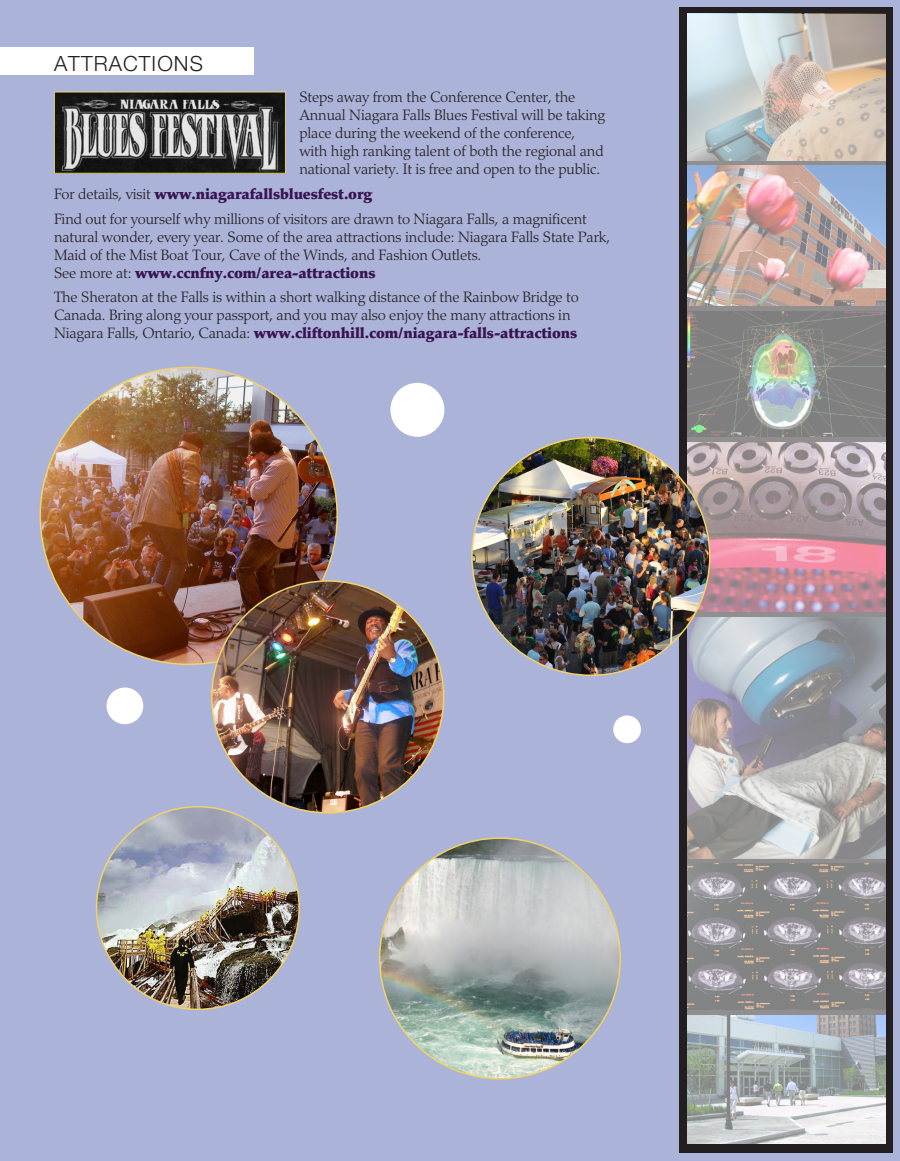
<style>
.page{position:relative;width:900px;height:1161px;background:#acb3d9}
.page>*{position:absolute;margin:0;border:0;box-sizing:border-box;transform-origin:0 0}
.t1{font:300 21px "Helvetica Neue";letter-spacing:.05em;color:#231f20}
.t2{font:300 15px/18px "Palatino";letter-spacing:-.01em;color:#231f20}
.t3{font:900 15px "Palatino";letter-spacing:-.01em;color:#381451}
.s1{font-weight:300;color:#231f20}
.s2{font-weight:900;color:#381451}
</style>
<div class="page">
<div style="left:0;top:48px;width:253px;height:27px;background:#fff"></div>
<div style="left:680px;top:7px;width:213px;height:1146px;background:#231f20"></div>
<img style="left:688px;top:14px;width:198px;height:1129px">
<img style="left:40px;top:367px;width:297px;height:297px;border-radius:148px">
<img style="left:212px;top:581px;width:232px;height:232px;border-radius:116px">
<div style="left:390px;top:383px;width:54px;height:54px;background:#fff;border-radius:50%"></div>
<div style="left:107px;top:688px;width:36px;height:36px;background:#fff;border-radius:50%"></div>
<div style="left:613px;top:715px;width:28px;height:28px;background:#fff;border-radius:50%"></div>
<img style="left:472px;top:438px;width:238px;height:237px;border-radius:119px">
<img style="left:380px;top:838px;width:240px;height:241px;border-radius:120px">
<img style="left:97px;top:807px;width:202px;height:202px;border-radius:101px">
<img style="left:56px;top:94px;width:228px;height:78px">
<div style="left:54px;top:92px;width:232px;height:82px;border:1px solid #f1d267"></div>
<p class="t1" style="left:54px;top:50px;width:151px">ATTRACTIONS</p>
<p class="t2" style="left:299px;top:88px;width:308px">Steps away from the Conference Center, the Annual Niagara Falls Blues Festival will be taking place during the weekend of the conference, with high ranking talent of both the regional and national variety. It is free and open to the public.</p>
<p class="t3" style="left:54px;top:185px;width:320px"><span class="s1">For details, visit</span> www.niagarafallsbluesfest.org</p>
<p class="t2" style="left:54px;top:210px;width:558px">Find out for yourself why millions of visitors are drawn to Niagara Falls, a magnificent natural wonder, every year. Some of the area attractions include: Niagara Falls State Park, Maid of the Mist Boat Tour, Cave of the Winds, and Fashion Outlets.<br>See more at: <span class="s2">www.ccnfny.com/area-attractions</span></p>
<p class="t2" style="left:54px;top:288px;width:526px">The Sheraton at the Falls is within a short walking distance of the Rainbow Bridge to<br>Canada. Bring along your passport, and you may also enjoy the many attractions in<br>Niagara Falls, Ontario, Canada: <span class="s2">www.cliftonhill.com/niagara-falls-attractions</span></p>
</div>
